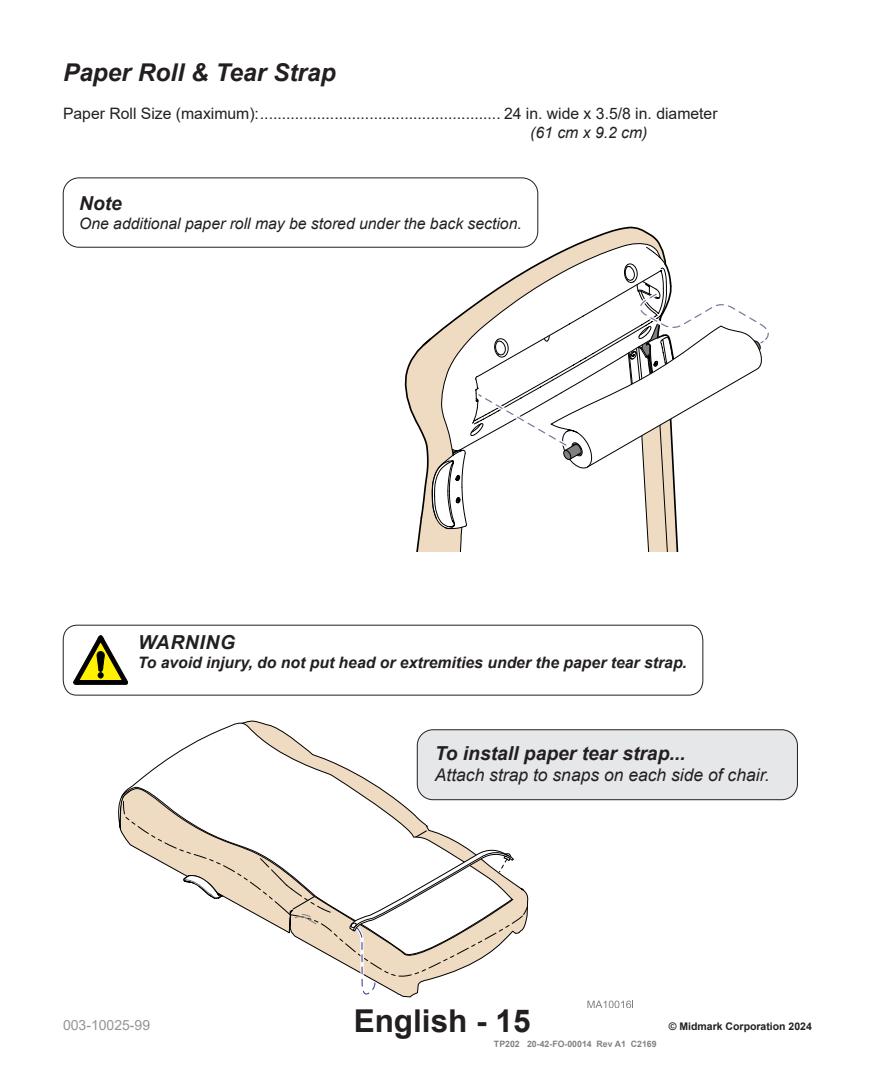
<style>
.page{position:relative;width:882px;height:1071px;background:#fff}
.page>*{position:absolute;margin:0;border:0;box-sizing:border-box;transform-origin:0 0}
.Title_Box{font:700 31.5px "Arial";color:#231f20}
.Sub_Headings{font:italic 700 24.5px "Arial";color:#231f20}
.Step_Bubble__top_line{font:italic 700 19.25px "Arial";color:#231f20}
.Caution_-_Equip_Alert{font:italic 700 19.25px "Arial";letter-spacing:.035em;color:#231f20}
.Note{font:italic 700 19.25px "Arial";color:#231f20}
.Step_Bubble__NOTE_line{font:italic 17.5px "Arial";color:#231f20}
.Caution_-_Equp_Alert__body_lines{font:15.75px/18.9px "Arial";color:#231f20}
.Caution_-_Equp_Alert__body_lines-2{font:italic 700 15.75px "Arial";color:#231f20}
.Caution_-_Equp_Alert__body_lines-3{font:italic 15.75px "Arial";color:#231f20}
.t1{font:14px "Arial";color:#939598}
.t2{font:700 10.5px "Arial";color:#231f20}
.Black_Box_White_Text{font:700 8.75px "Arial";color:#808285}
.s1{font-style:italic}
</style>
<div class="page">
<svg style="left:587px;top:1001px;width:46px;height:7px"></svg>
<svg style="left:118px;top:720px;width:396px;height:114px"></svg>
<svg style="left:123px;top:765px;width:405px;height:233px"></svg>
<svg style="left:407px;top:217px;width:362px;height:451px"></svg>
<div style="left:404px;top:552px;width:279px;height:148px;background:#fff"></div>
<div style="left:417px;top:730px;width:380px;height:70px;background:#e6e7e9;border-radius:16px"></div>
<div style="left:417px;top:730px;width:381px;height:70px;border:1px solid #231f20;border-radius:16px"></div>
<svg style="left:63px;top:625px;width:640px;height:71px"></svg>
<svg style="left:74px;top:635px;width:54px;height:49px"></svg>
<div style="left:63px;top:178px;width:475px;height:69px;background:#fff;border-radius:16px"></div>
<div style="left:63px;top:178px;width:475px;height:69px;border:1px solid #231f20;border-radius:16px"></div>
<p class="Sub_Headings" style="left:63px;top:56px;width:274px">Paper Roll &amp; Tear Strap</p>
<p class="Caution_-_Equp_Alert__body_lines" style="left:530px;top:104px;width:189px;text-indent:-467px">Paper Roll Size (maximum):....................................................... 24 in. wide x 3.5/8 in. diameter <span class="s1">(61 cm x 9.2 cm)</span></p>
<p class="Note" style="left:79px;top:190px;width:44px">Note</p>
<p class="Caution_-_Equp_Alert__body_lines-3" style="left:79px;top:213px;width:444px">One additional paper roll may be stored under the back section.</p>
<p class="Caution_-_Equip_Alert" style="left:138px;top:630px;width:99px">WARNING</p>
<p class="Caution_-_Equp_Alert__body_lines-2" style="left:138px;top:652px;width:551px">To avoid injury, do not put head or extremities under the paper tear strap.</p>
<p class="Step_Bubble__top_line" style="left:435px;top:740px;width:252px">To install paper tear strap...</p>
<p class="Step_Bubble__NOTE_line" style="left:435px;top:763px;width:336px">Attach strap to snaps on each side of chair.</p>
<p class="t1" style="left:63px;top:1015px;width:89px">003-10025-99</p>
<p class="Title_Box" style="left:354px;top:999px;width:178px">English - 15</p>
<p class="Black_Box_White_Text" style="left:494px;top:1038px;width:164px">TP202 20-42-FO-00014 Rev A1 C2169</p>
<p class="t2" style="left:669px;top:1019px;width:145px">© Midmark Corporation 2024</p>
</div>
